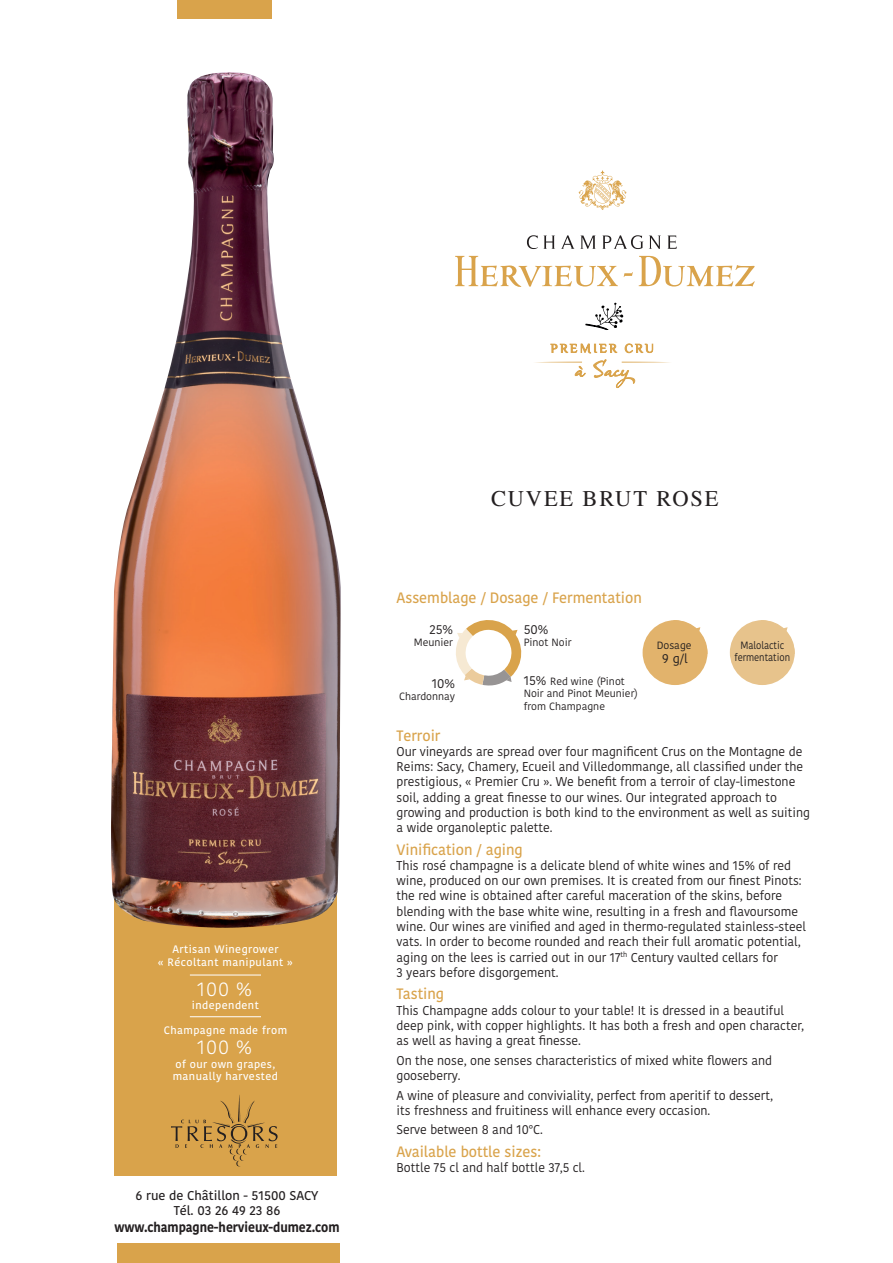
<style>
.page{position:relative;width:893px;height:1263px;background:#fff}
.page>*{position:absolute;margin:0;border:0;box-sizing:border-box;transform-origin:0 0}
.t1{font:22.5px "STIX General";letter-spacing:.08em;color:#231f20}
.t2{font:300 19.5px "Kohinoor Bangla";letter-spacing:.04em;color:#fff}
.t3{font:500 15px "Kohinoor Bangla";letter-spacing:-.005em;color:#d9a34b}
.t4{font:700 13.5px "Kohinoor Bangla";color:#231f20;scale:.9 1}
.t5{font:12.75px/15.3px "Kohinoor Bangla";letter-spacing:-.005em;color:#231f20}
.t6{font:500 12.75px "Kohinoor Bangla";color:#231f20}
.t7{font:500 10.8px/12.9px "Kohinoor Bangla";letter-spacing:.04em;color:#fff}
.t8{font:10.5px/12.6px "Kohinoor Bangla";color:#231f20}
.t9{font:10.5px "Kohinoor Bangla";color:#231f20;scale:.9 1}
.s1{font-size:12.75px}
</style>
<div class="page">
<div style="left:118px;top:1243px;width:222px;height:20px;background:#d9a34b"></div>
<div style="left:114px;top:889px;width:222px;height:287px;background:#d9a34b"></div>
<div style="left:177px;top:0;width:95px;height:18px;background:#d9a34b"></div>
<svg style="left:171px;top:1095px;width:107px;height:71px"></svg>
<img style="left:111px;top:72px;width:230px;height:856px">
<svg style="left:624px;top:272px;width:9px;height:5px"></svg>
<svg style="left:639px;top:256px;width:116px;height:30px"></svg>
<svg style="left:527px;top:235px;width:28px;height:14px"></svg>
<svg style="left:561px;top:235px;width:13px;height:14px"></svg>
<svg style="left:580px;top:236px;width:16px;height:13px"></svg>
<svg style="left:602px;top:235px;width:41px;height:14px"></svg>
<svg style="left:649px;top:236px;width:11px;height:13px"></svg>
<svg style="left:667px;top:236px;width:10px;height:13px"></svg>
<svg style="left:579px;top:170px;width:47px;height:40px"></svg>
<svg style="left:551px;top:344px;width:66px;height:9px"></svg>
<svg style="left:625px;top:344px;width:28px;height:9px"></svg>
<svg style="left:535px;top:362px;width:50px;height:15px"></svg>
<svg style="left:594px;top:360px;width:76px;height:28px"></svg>
<svg style="left:455px;top:256px;width:163px;height:31px"></svg>
<svg style="left:585px;top:303px;width:38px;height:27px"></svg>
<svg style="left:768px;top:620px;width:26px;height:23px"></svg>
<div style="left:730px;top:620px;width:65px;height:65px;background:#e7c38c;border-radius:50%"></div>
<svg style="left:681px;top:620px;width:26px;height:27px"></svg>
<div style="left:643px;top:620px;width:64px;height:65px;background:#e2b36c;border-radius:50%"></div>
<svg style="left:456px;top:620px;width:66px;height:66px"></svg>
<hr style="left:190px;top:1016px;width:71px;height:1px;background:#fff">
<hr style="left:190px;top:975px;width:71px;height:1px;background:#fff">
<p class="t7" style="left:158px;top:943px;width:136px;text-align:center">Artisan Winegrower<br>« Récoltant manipulant »</p>
<p class="t2" style="left:197px;top:974px;width:56px">100 %</p>
<p class="t7" style="left:192px;top:999px;width:68px">independent</p>
<p class="t7" style="left:164px;top:1023px;width:125px">Champagne made from</p>
<p class="t2" style="left:197px;top:1033px;width:56px">100 %</p>
<p class="t7" style="left:173px;top:1057px;width:107px">of our own grapes, manually harvested</p>
<p class="t6" style="left:136px;top:1185px;width:184px">6 rue de Châtillon - 51500 SACY</p>
<p class="t6" style="left:174px;top:1201px;width:108px">Tél. 03 26 49 23 86</p>
<p class="t4" style="left:115px;top:1215px;width:252px">www.champagne-hervieux-dumez.com</p>
<p class="t1" style="left:491px;top:483px;width:229px">CUVEE BRUT ROSE</p>
<p class="t3" style="left:396px;top:585px;width:247px">Assemblage / Dosage / Fermentation</p>
<p class="t5" style="left:429px;top:621px;width:25px">25%</p>
<p class="t8" style="left:414px;top:636px;width:41px">Meunier</p>
<p class="t5" style="left:432px;top:675px;width:25px">10%</p>
<p class="t8" style="left:399px;top:690px;width:58px">Chardonnay</p>
<p class="t5" style="left:524px;top:621px;width:26px">50%</p>
<p class="t8" style="left:524px;top:636px;width:49px">Pinot Noir</p>
<p class="t8" style="left:524px;top:674px;width:116px"><span class="s1">15%</span> Red wine (Pinot<br>Noir and Pinot Meunier) from Champagne</p>
<p class="t9" style="left:740px;top:637px;width:50px">Malolactic</p>
<p class="t8" style="left:657px;top:639px;width:36px">Dosage</p>
<p class="t5" style="left:662px;top:650px;width:27px">9 g/l</p>
<p class="t9" style="left:734px;top:649px;width:64px">fermentation</p>
<p class="t3" style="left:396px;top:723px;width:45px">Terroir</p>
<p class="t5" style="left:396px;top:743px;width:415px">Our vineyards are spread over four magnificent Crus on the Montagne de Reims: Sacy, Chamery, Ecueil and Villedommange, all classified under the prestigious, « Premier Cru ». We benefit from a terroir of clay-limestone soil, adding a great finesse to our wines. Our integrated approach to growing and production is both kind to the environment as well as suiting a wide organoleptic palette.</p>
<p class="t3" style="left:396px;top:837px;width:128px">Vinification / aging</p>
<p class="t5" style="left:396px;top:857px;width:411px">This rosé champagne is a delicate blend of white wines and 15% of red wine, produced on our own premises. It is created from our finest Pinots: the red wine is obtained after careful maceration of the skins, before blending with the base white wine, resulting in a fresh and flavoursome wine. Our wines are vinified and aged in thermo-regulated stainless-steel vats. In order to become rounded and reach their full aromatic potential, aging on the lees is carried out in our 17<sup>th</sup> Century vaulted cellars for<br>3 years before disgorgement.</p>
<p class="t3" style="left:396px;top:982px;width:49px">Tasting</p>
<p class="t5" style="left:396px;top:1002px;width:409px">This Champagne adds colour to your table! It is dressed in a beautiful deep pink, with copper highlights. It has both a fresh and open character, as well as having a great finesse.</p>
<p class="t5" style="left:396px;top:1052px;width:377px">On the nose, one senses characteristics of mixed white flowers and gooseberry.</p>
<p class="t5" style="left:396px;top:1087px;width:378px">A wine of pleasure and conviviality, perfect from aperitif to dessert, its freshness and fruitiness will enhance every occasion.</p>
<p class="t5" style="left:396px;top:1122px;width:148px">Serve between 8 and 10°C.</p>
<p class="t3" style="left:396px;top:1139px;width:146px">Available bottle sizes:</p>
<p class="t5" style="left:396px;top:1159px;width:190px">Bottle 75 cl and half bottle 37,5 cl.</p>
</div>
